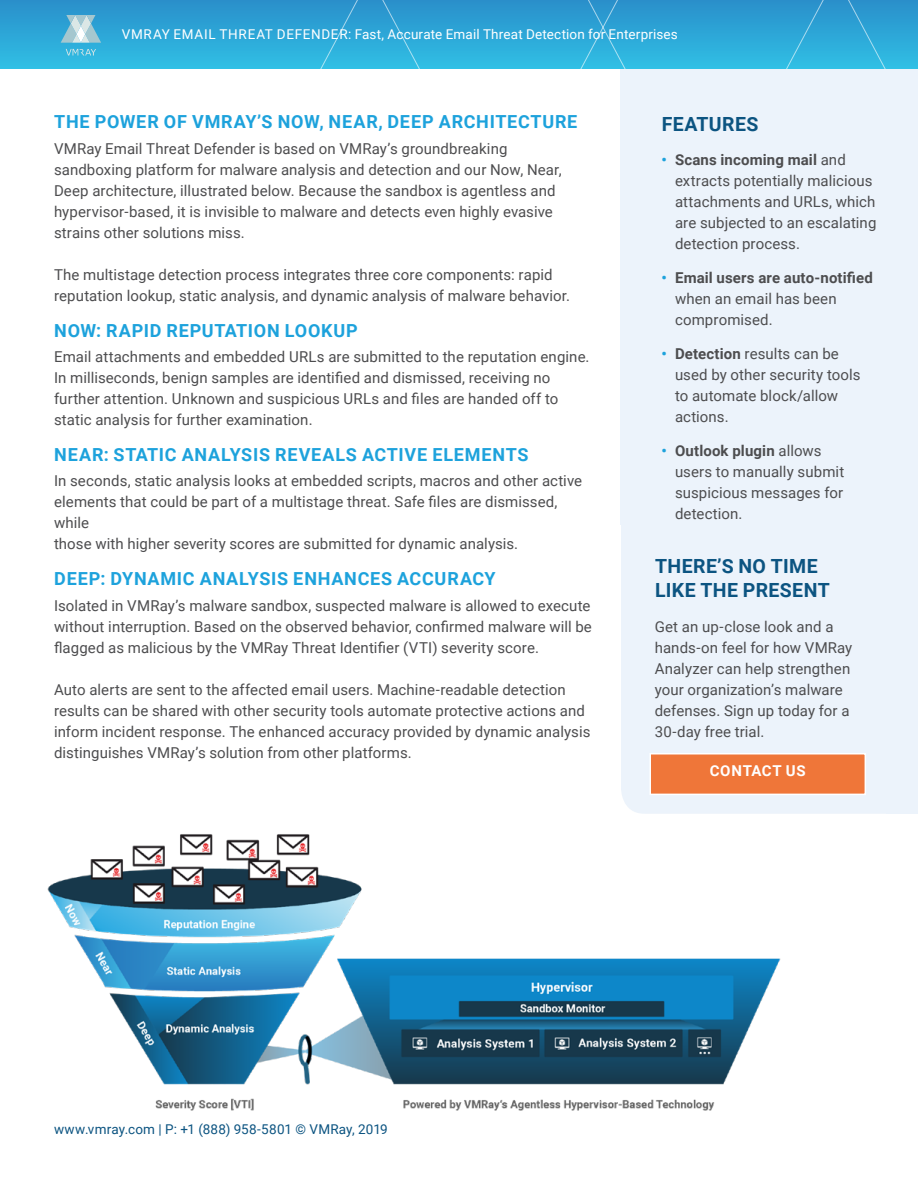
<style>
.page{position:relative;width:918px;height:1188px;background:#fff}
.page>*{position:absolute;margin:0;border:0;box-sizing:border-box;transform-origin:0 0}
.t1{font:700 19.5px/24px "Roboto";letter-spacing:.02em;color:#0c5481}
.t2{font:700 18px "Roboto";letter-spacing:.04em;color:#1da2dc}
.t3{font:15px/21px "Roboto";letter-spacing:.005em;color:#4d4d4f}
.t4{font:700 15px "Roboto";letter-spacing:.045em;color:#fff}
.t5{font:13.5px "Roboto";letter-spacing:.015em;color:#fff}
.t6{font:13.5px "Roboto";letter-spacing:.015em;color:#0c5481}
.s1{font-weight:700;color:#1da2dc}
.s2{font-weight:700}
</style>
<div class="page">
<div style="left:0;top:0;width:918px;height:69px;background:linear-gradient(to bottom,#298fca,#30c0e5)"></div>
<svg style="left:136px;top:0;width:768px;height:69px;background:#2ea7d7"></svg>
<svg style="left:66px;top:49px;width:30px;height:7px"></svg>
<svg style="left:61px;top:15px;width:40px;height:28px"></svg>
<div style="left:621px;top:525px;width:266px;height:289px;background:#ecf3fb"></div>
<div style="left:621px;top:69px;width:297px;height:456px;background:#ecf3fb"></div>
<div style="left:650px;top:754px;width:215px;height:40px;background:#ef7639"></div>
<div style="left:650px;top:753px;width:216px;height:42px;border:2px solid #fff"></div>
<div style="left:887px;top:524px;width:31px;height:290px;background:#ecf3fb"></div>
<img style="left:47px;top:834px;width:734px;height:277px">
<p class="t5" style="left:122px;top:25px;width:558px">VMRAY EMAIL THREAT DEFENDER: Fast, Accurate Email Threat Detection for Enterprises</p>
<p class="t2" style="left:54px;top:109px;width:525px">THE POWER OF VMRAY’S NOW, NEAR, DEEP ARCHITECTURE</p>
<p class="t3" style="left:54px;top:137px;width:509px">VMRay Email Threat Defender is based on VMRay’s groundbreaking sandboxing platform for malware analysis and detection and our Now, Near, Deep architecture, illustrated below. Because the sandbox is agentless and hypervisor-based, it is invisible to malware and detects even highly evasive strains other solutions miss.</p>
<p class="t3" style="left:54px;top:263px;width:518px">The multistage detection process integrates three core components: rapid reputation lookup, static analysis, and dynamic analysis of malware behavior.</p>
<p class="t2" style="left:54px;top:318px;width:305px">NOW: RAPID REPUTATION LOOKUP</p>
<p class="t3" style="left:54px;top:346px;width:537px">Email attachments and embedded URLs are submitted to the reputation engine.<br>In milliseconds, benign samples are identified and dismissed, receiving no further attention. Unknown and suspicious URLs and files are handed off to static analysis for further examination.</p>
<p class="t2" style="left:54px;top:442px;width:476px">NEAR: STATIC ANALYSIS REVEALS ACTIVE ELEMENTS</p>
<p class="t3" style="left:54px;top:470px;width:530px">In seconds, static analysis looks at embedded scripts, macros and other active elements that could be part of a multistage threat. Safe files are dismissed, while<br>those with higher severity scores are submitted for dynamic analysis.</p>
<p class="t2" style="left:54px;top:566px;width:443px">DEEP: DYNAMIC ANALYSIS ENHANCES ACCURACY</p>
<p class="t3" style="left:54px;top:594px;width:539px;text-align:justify">Isolated in VMRay’s malware sandbox, suspected malware is allowed to execute without interruption. Based on the observed behavior, confirmed malware will be flagged as malicious by the VMRay Threat Identifier (VTI) severity score.</p>
<p class="t3" style="left:54px;top:678px;width:538px">Auto alerts are sent to the affected email users. Machine-readable detection results can be shared with other security tools automate protective actions and inform incident response. The enhanced accuracy provided by dynamic analysis distinguishes VMRay’s solution from other platforms.</p>
<h1 class="t1" style="left:662px;top:111px;width:98px">FEATURES</h1>
<p class="t3" style="left:675px;top:149px;width:203px;text-indent:-14px"><span class="s1">•</span> <span class="s2">Scans incoming mail</span> and extracts potentially malicious attachments and URLs, which are subjected to an escalating detection process.</p>
<p class="t3" style="left:675px;top:267px;width:199px;text-indent:-14px"><span class="s1">•</span> <span class="s2">Email users are auto-notified </span>when an email has been compromised.</p>
<p class="t3" style="left:675px;top:343px;width:187px;text-indent:-14px"><span class="s1">•</span> <span class="s2">Detection</span> results can be used by other security tools to automate block/allow actions.</p>
<p class="t3" style="left:675px;top:440px;width:171px;text-indent:-14px"><span class="s1">•</span> <span class="s2">Outlook plugin</span> allows users to manually submit suspicious messages for detection.</p>
<h1 class="t1" style="left:655px;top:554px;width:176px">THERE’S NO TIME<br>LIKE THE PRESENT</h1>
<p class="t3" style="left:655px;top:615px;width:199px">Get an up-close look and a hands-on feel for how VMRay<br>Analyzer can help strengthen your organization’s malware defenses. Sign up today for a<br>30-day free trial.</p>
<p class="t4" style="left:710px;top:760px;width:97px">CONTACT US</p>
<p class="t6" style="left:54px;top:1120px;width:335px">www.vmray.com | P: +1 (888) 958-5801 © VMRay, 2019</p>
</div>
